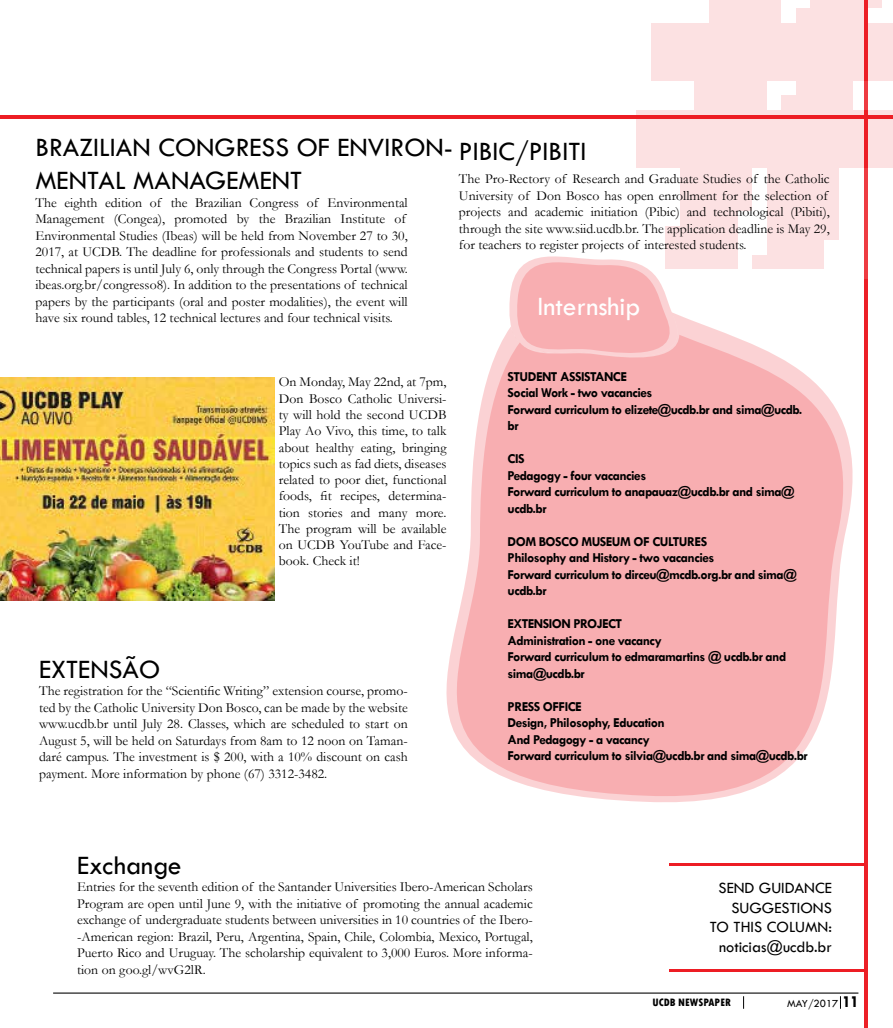
<style>
.page{position:relative;width:893px;height:1028px;background:#fff}
.page>*{position:absolute;margin:0;border:0;box-sizing:border-box;transform-origin:0 0}
.t1{font:27.5px/33px "Tw Cen";color:#000}
.t2{font:27.5px "Tw Cen";color:#fff}
.t3{font:16.25px/19.5px "Tw Cen";color:#000;text-align:right}
.t4{font:13.75px/16.5px "Garamond";color:#000;text-align:justify}
.t5{font:700 13.75px/16.5px "Tw Cen";letter-spacing:-.04em;color:#000}
.t6{font:800 condensed 11.25px "Tw Cen";color:#000}
.t7{font:11.25px "Tw Cen";color:#000}
.s1{font-weight:800;font-stretch:condensed;font-size:16.25px}
</style>
<div class="page">
<svg style="left:446px;top:319px;width:407px;height:483px"></svg>
<svg style="left:456px;top:335px;width:388px;height:462px;background:#f8b8bb"></svg>
<hr style="left:864px;top:0;width:4px;height:1028px;background:#ec2027">
<img style="left:564px;top:0;width:329px;height:278px">
<hr style="left:0;top:115px;width:893px;height:3px;background:#ed1d24">
<img style="left:0;top:377px;width:275px;height:223px">
<svg style="left:503px;top:244px;width:185px;height:127px"></svg>
<hr style="left:670px;top:863px;width:195px;height:3px;background:#ed1d24">
<hr style="left:670px;top:969px;width:195px;height:2px;background:#ed1d24">
<svg style="left:743px;top:996px;width:1px;height:12px"></svg>
<svg style="left:840px;top:996px;width:1px;height:12px"></svg>
<hr style="left:53px;top:992px;width:805px;height:1px;background:#000">
<h1 class="t1" style="left:35px;top:131px;width:419px">BRAZILIAN CONGRESS OF ENVIRON-<br>MENTAL MANAGEMENT</h1>
<h1 class="t1" style="left:459px;top:135px;width:129px">PIBIC/PIBITI</h1>
<p class="t4" style="left:459px;top:170px;width:372px;text-align:left">The Pro-Rectory of Research and Graduate Studies of the Catholic University of Don Bosco has open enrollment for the selection of projects and academic initiation (Pibic) and technological (Pibiti), through the site www.siid.ucdb.br. The application deadline is May 29, for teachers to register projects of interested students.</p>
<p class="t4" style="left:35px;top:194px;width:374px;text-align:left">The eighth edition of the Brazilian Congress of Environmental Management (Congea), promoted by the Brazilian Institute of Environmental Studies (Ibeas) will be held from November 27 to 30, 2017, at UCDB. The deadline for professionals and students to send technical papers is until July 6, only through the Congress Portal (www. ibeas.org.br/congresso8). In addition to the presentations of technical papers by the participants (oral and poster modalities), the event will have six round tables, 12 technical lectures and four technical visits.</p>
<h1 class="t2" style="left:537px;top:290px;width:105px">Internship</h1>
<p class="t4" style="left:279px;top:374px;width:169px">On Monday, May 22nd, at 7pm, Don Bosco Catholic Universi&shy;ty will hold the second UCDB Play Ao Vivo, this time, to talk about healthy eating, bringing topics such as fad diets, diseases related to poor diet, functional foods, fit recipes, determina&shy;tion stories and many more.<br>The program will be available on UCDB YouTube and Face&shy;book. Check it!</p>
<p class="t5" style="left:508px;top:367px;width:296px">STUDENT ASSISTANCE<br>Social Work - two vacancies<br>Forward curriculum to elizete@ucdb.br and sima@ucdb. br</p>
<p class="t5" style="left:508px;top:450px;width:288px">CIS<br>Pedagogy - four vacancies<br>Forward curriculum to anapauaz@ucdb.br and sima@ ucdb.br</p>
<p class="t5" style="left:508px;top:532px;width:291px">DOM BOSCO MUSEUM OF CULTURES<br>Philosophy and History - two vacancies<br>Forward curriculum to dirceu@mcdb.org.br and sima@ ucdb.br</p>
<p class="t5" style="left:508px;top:615px;width:280px">EXTENSION PROJECT<br>Administration - one vacancy<br>Forward curriculum to edmaramartins @ ucdb.br and sima@ucdb.br</p>
<p class="t5" style="left:508px;top:697px;width:302px">PRESS OFFICE<br>Design, Philosophy, Education<br>And Pedagogy - a vacancy<br>Forward curriculum to silvia@ucdb.br and sima@ucdb.br</p>
<h1 class="t1" style="left:39px;top:652px;width:123px">EXTENSÃO</h1>
<p class="t4" style="left:39px;top:682px;width:370px">The registration for the “Scientific Writing” extension course, promo&shy;ted by the Catholic University Don Bosco, can be made by the website www.ucdb.br until July 28. Classes, which are scheduled to start on August 5, will be held on Saturdays from 8am to 12 noon on Taman&shy;daré campus. The investment is $ 200, with a 10% discount on cash payment. More information by phone (67) 3312-3482.</p>
<h1 class="t1" style="left:77px;top:848px;width:106px">Exchange</h1>
<p class="t4" style="left:77px;top:878px;width:457px">Entries for the seventh edition of the Santander Universities Ibero-American Scholars Program are open until June 9, with the initiative of promoting the annual academic exchange of undergraduate students between universities in 10 countries of the Ibero--American region: Brazil, Peru, Argentina, Spain, Chile, Colombia, Mexico, Portugal, Puerto Rico and Uruguay. The scholarship equivalent to 3,000 Euros. More informa&shy;tion on goo.gl/wvG2lR.</p>
<p class="t3" style="left:710px;top:878px;width:124px">SEND GUIDANCE<br>SUGGESTIONS<br>TO THIS COLUMN: noticias@ucdb.br</p>
<p class="t6" style="left:653px;top:995px;width:80px">UCDB NEWSPAPER</p>
<p class="t7" style="left:787px;top:996px;width:73px">MAY/2017 <span class="s1">11</span></p>
</div>
